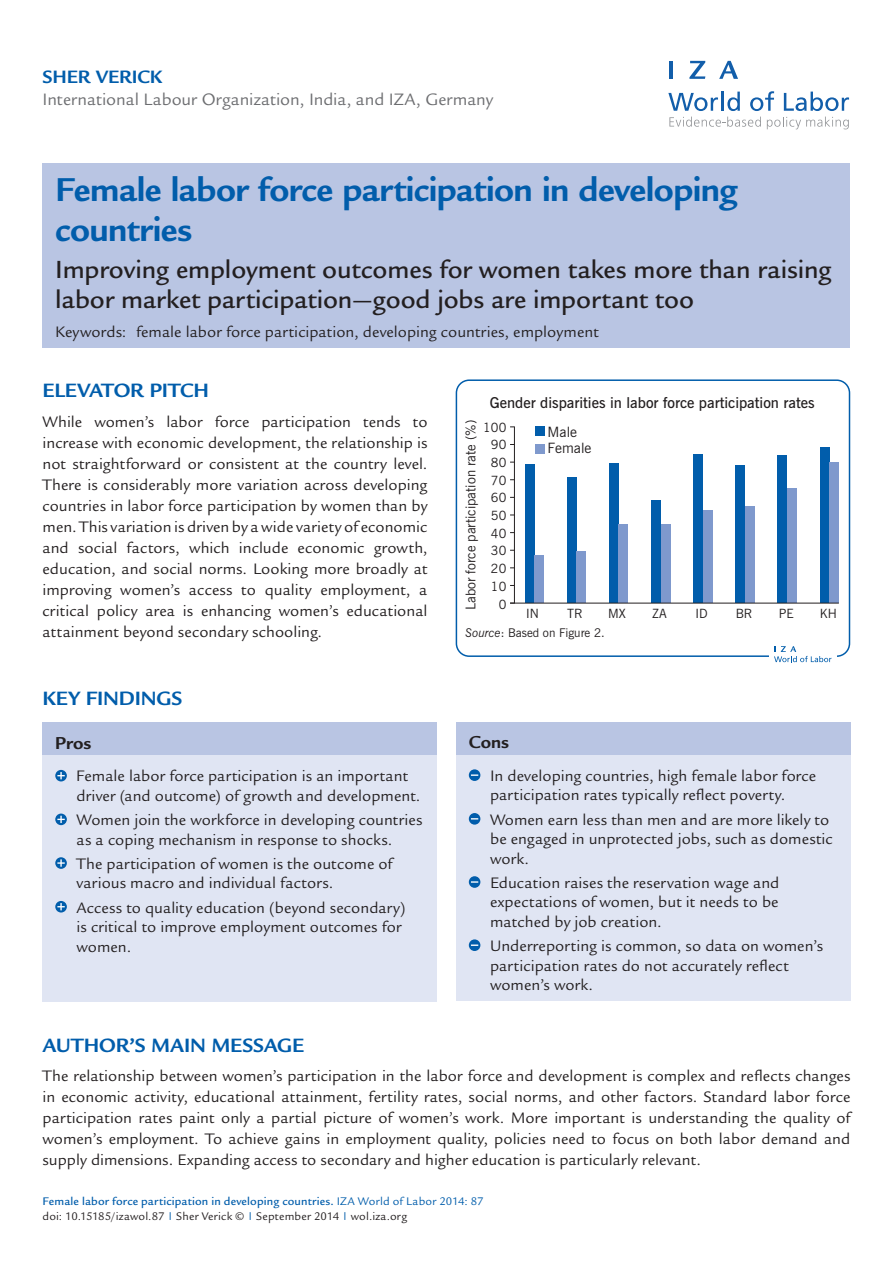
<style>
.page{position:relative;width:893px;height:1263px;background:#fff}
.page>*{position:absolute;margin:0;border:0;box-sizing:border-box;transform-origin:0 0}
.t1{font:700 36px/40.5px "Legacy Sans Std";letter-spacing:-.015em;color:#015dab}
.t2{font:500 27px/30px "Legacy Sans Std";letter-spacing:-.005em;color:#231f20}
.t3{font:700 21px "Legacy Sans Std";letter-spacing:-.01em;color:#015dab}
.t4{font:700 19.5px "Legacy Sans Std";letter-spacing:-.01em;color:#015dab}
.t5{font:700 18.75px "Legacy Sans Std";letter-spacing:-.005em;color:#231f20}
.t6{font:18px "Legacy Sans Std";letter-spacing:-.005em;color:#6c6d70}
.t7{font:16.5px/21px "Legacy Sans Std";letter-spacing:.005em;color:#231f20}
.t8{font:600 15px "News Gothic BT";color:#231f20}
.t9{font:14.25px/16.5px "News Gothic BT";color:#231f20}
.t10{font:13.5px "News Gothic BT";color:#231f20}
.t11{font:12.75px/17.7px "News Gothic BT";color:#231f20;text-align:right}
.t12{font:12px/15px "Legacy Sans Std";letter-spacing:.015em;color:#231f20}
.t13{font:12px "News Gothic BT";color:#231f20}
.s1{font-style:italic}
.s2{font-weight:500;color:#015dab}
.s3{color:#015dab}
</style>
<div class="page">
<svg style="left:668px;top:93px;width:50px;height:18px"></svg>
<hr style="left:721px;top:92px;width:3px;height:19px;background:#125eaa">
<svg style="left:727px;top:92px;width:13px;height:19px"></svg>
<svg style="left:750px;top:91px;width:24px;height:20px"></svg>
<svg style="left:784px;top:92px;width:65px;height:19px"></svg>
<svg style="left:669px;top:117px;width:92px;height:10px"></svg>
<svg style="left:767px;top:117px;width:82px;height:12px"></svg>
<hr style="left:669px;top:61px;width:4px;height:18px;background:#125eaa">
<svg style="left:689px;top:61px;width:16px;height:18px"></svg>
<svg style="left:719px;top:61px;width:19px;height:18px"></svg>
<div style="left:456px;top:724px;width:394px;height:277px;background:#e0e5f3"></div>
<div style="left:43px;top:724px;width:394px;height:278px;background:#e0e5f3"></div>
<div style="left:43px;top:722px;width:394px;height:33px;background:#b9c5e3"></div>
<div style="left:456px;top:722px;width:394px;height:33px;background:#b9c5e3"></div>
<svg style="left:55px;top:770px;width:12px;height:11px"></svg>
<svg style="left:57px;top:772px;width:8px;height:7px"></svg>
<svg style="left:55px;top:813px;width:12px;height:12px"></svg>
<svg style="left:57px;top:816px;width:8px;height:7px"></svg>
<svg style="left:55px;top:857px;width:12px;height:12px"></svg>
<svg style="left:57px;top:859px;width:8px;height:8px"></svg>
<svg style="left:55px;top:901px;width:12px;height:11px"></svg>
<svg style="left:57px;top:903px;width:8px;height:7px"></svg>
<div style="left:469px;top:769px;width:11px;height:12px;background:#015dab;border-radius:50%"></div>
<svg style="left:471px;top:774px;width:7px;height:2px"></svg>
<svg style="left:469px;top:813px;width:11px;height:12px"></svg>
<div style="left:469px;top:876px;width:11px;height:12px;background:#015dab;border-radius:50%"></div>
<svg style="left:471px;top:881px;width:7px;height:2px"></svg>
<div style="left:469px;top:939px;width:11px;height:12px;background:#015dab;border-radius:50%"></div>
<svg style="left:471px;top:944px;width:7px;height:2px"></svg>
<div style="left:43px;top:163px;width:807px;height:185px;background:#b9c5e3"></div>
<div style="left:456px;top:379px;width:394px;height:278px;border:2px solid #015dab;border-radius:13px"></div>
<hr style="left:514px;top:427px;width:1px;height:176px;background:#231f20">
<div style="left:525px;top:464px;width:9px;height:139px;background:#015dab"></div>
<div style="left:567px;top:478px;width:9px;height:125px;background:#015dab"></div>
<div style="left:609px;top:463px;width:10px;height:140px;background:#015dab"></div>
<div style="left:651px;top:500px;width:10px;height:103px;background:#015dab"></div>
<div style="left:693px;top:454px;width:10px;height:149px;background:#015dab"></div>
<div style="left:735px;top:465px;width:10px;height:138px;background:#015dab"></div>
<div style="left:778px;top:455px;width:9px;height:148px;background:#015dab"></div>
<div style="left:820px;top:447px;width:9px;height:156px;background:#015dab"></div>
<div style="left:534px;top:555px;width:10px;height:48px;background:#7f99cd"></div>
<div style="left:576px;top:551px;width:10px;height:52px;background:#7f99cd"></div>
<div style="left:619px;top:525px;width:9px;height:78px;background:#7f99cd"></div>
<div style="left:661px;top:525px;width:9px;height:78px;background:#7f99cd"></div>
<div style="left:703px;top:510px;width:9px;height:93px;background:#7f99cd"></div>
<div style="left:745px;top:506px;width:10px;height:97px;background:#7f99cd"></div>
<div style="left:787px;top:488px;width:10px;height:115px;background:#7f99cd"></div>
<div style="left:829px;top:463px;width:10px;height:140px;background:#7f99cd"></div>
<hr style="left:510px;top:603px;width:329px;height:1px;background:#231f20">
<div style="left:536px;top:427px;width:9px;height:9px;background:#015dab"></div>
<div style="left:536px;top:444px;width:9px;height:9px;background:#7f99cd"></div>
<div style="left:769px;top:641px;width:68px;height:27px;background:#fff"></div>
<svg style="left:774px;top:646px;width:58px;height:16px"></svg>
<p class="t4" style="left:43px;top:66px;width:121px">Sher Verick</p>
<p class="t6" style="left:43px;top:89px;width:452px">International Labour Organization, India, and IZA, Germany</p>
<h1 class="t1" style="left:55px;top:169px;width:684px">Female labor force participation in developing countries</h1>
<h2 class="t2" style="left:55px;top:254px;width:778px">Improving employment outcomes for women takes more than raising labor market participation—good jobs are important too</h2>
<p class="t7" style="left:55px;top:321px;width:545px">Keywords: female labor force participation, developing countries, employment</p>
<p class="t3" style="left:43px;top:378px;width:152px">ELEVATOR PITCH</p>
<p class="t7" style="left:43px;top:411px;width:387px;text-align:justify">While women’s labor force participation tends to increase with economic development, the relationship is not straightforward or consistent at the country level.<br>There is considerably more variation across developing countries in labor force participation by women than by men. This variation is driven by a wide variety of economic and social factors, which include economic growth, education, and social norms. Looking more broadly at improving women’s access to quality employment, a critical policy area is enhancing women’s educational attainment beyond secondary schooling.</p>
<p class="t3" style="left:43px;top:686px;width:141px">KEY FINDINGS</p>
<p class="t5" style="left:55px;top:732px;width:38px">Pros</p>
<p class="t7" style="left:77px;top:767px;width:345px;line-height:19.5px">Female labor force participation is an important driver (and outcome) of growth and development.</p>
<p class="t7" style="left:77px;top:810px;width:347px;line-height:19.5px">Women join the workforce in developing countries as a coping mechanism in response to shocks.</p>
<p class="t7" style="left:77px;top:854px;width:317px;line-height:19.5px">The participation of women is the outcome of various macro and individual factors.</p>
<p class="t7" style="left:77px;top:898px;width:330px;line-height:19.5px">Access to quality education (beyond secondary) is critical to improve employment outcomes for women.</p>
<p class="t8" style="left:490px;top:394px;width:326px">Gender disparities in labor force participation rates</p>
<p class="t10" style="left:462px;top:610px;width:191px;rotate:-90deg">Labor force participation rate (%)</p>
<p class="t11" style="left:483px;top:418px;width:25px">100<br>90<br>80<br>70<br>60<br>50<br>40<br>30<br>20<br>10<br>0</p>
<p class="t9" style="left:548px;top:423px;width:45px">Male<br>Female</p>
<p class="t11" style="left:526px;top:605px;width:14px">IN</p>
<p class="t11" style="left:567px;top:605px;width:17px">TR</p>
<p class="t11" style="left:608px;top:605px;width:19px">MX</p>
<p class="t11" style="left:652px;top:605px;width:16px">ZA</p>
<p class="t11" style="left:695px;top:605px;width:14px">ID</p>
<p class="t11" style="left:736px;top:605px;width:18px">BR</p>
<p class="t11" style="left:779px;top:605px;width:16px">PE</p>
<p class="t11" style="left:820px;top:605px;width:19px">KH</p>
<p class="t13" style="left:465px;top:626px;width:141px"><span class="s1">Source</span>: Based on Figure 2.</p>
<p class="t5" style="left:469px;top:731px;width:42px">Cons</p>
<p class="t7" style="left:490px;top:766px;width:328px;line-height:19.5px">In developing countries, high female labor force participation rates typically reflect poverty.</p>
<p class="t7" style="left:490px;top:810px;width:344px;line-height:19.5px">Women earn less than men and are more likely to be engaged in unprotected jobs, such as domestic work.</p>
<p class="t7" style="left:490px;top:873px;width:291px;line-height:19.5px;text-align:justify">Education raises the reservation wage and expectations of women, but it needs to be matched by job creation.</p>
<p class="t7" style="left:490px;top:936px;width:335px;line-height:19.5px">Underreporting is common, so data on women’s participation rates do not accurately reflect women’s work.</p>
<p class="t3" style="left:43px;top:1033px;width:261px">AUTHOR’S MAIN MESSAGE</p>
<p class="t7" style="left:43px;top:1066px;width:809px;text-align:justify">The relationship between women’s participation in the labor force and development is complex and reflects changes in economic activity, educational attainment, fertility rates, social norms, and other factors. Standard labor force participation rates paint only a partial picture of women’s work. More important is understanding the quality of women’s employment. To achieve gains in employment quality, policies need to focus on both labor demand and supply dimensions. Expanding access to secondary and higher education is particularly relevant.</p>
<p class="t12" style="left:43px;top:1193px;width:443px"><span class="s2">Female labor force participation in developing countries.</span> <span class="s3">IZA World of Labor 2014: 87 </span>doi: 10.15185/izawol.87 <sup>|</sup> Sher Verick © <sup>|</sup> September 2014 <sup>|</sup> wol.iza.org</p>
</div>
